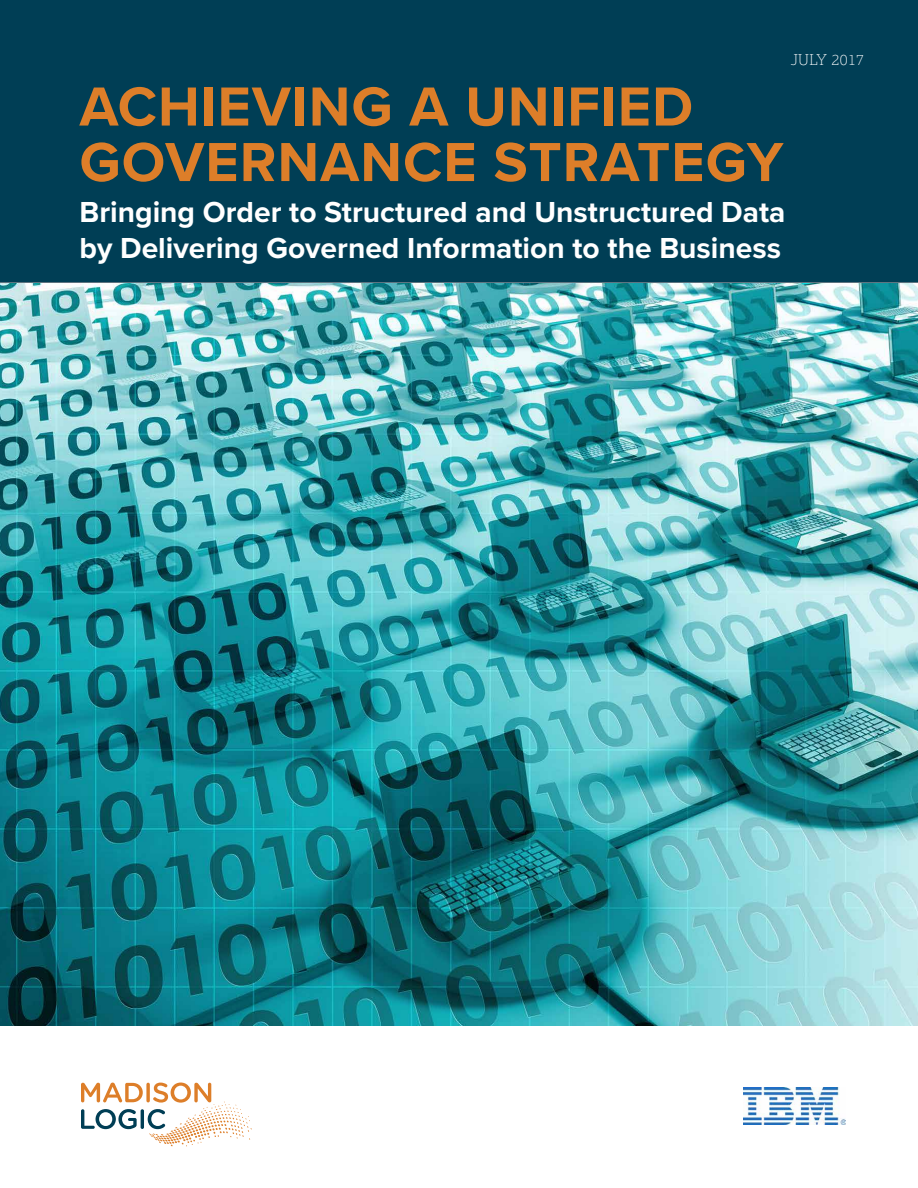
<style>
.page{position:relative;width:918px;height:1188px;background:#fff}
.page>*{position:absolute;margin:0;border:0;box-sizing:border-box;transform-origin:0 0}
.t1{font:700 57px/55.5px "Proxima Nova";letter-spacing:.02em;color:#dd7e29}
.t2{font:700 30px/36px "Proxima Nova";color:#fff}
.t3{font:100 15px "Lexia";letter-spacing:.02em;color:#fff}
</style>
<div class="page">
<img style="left:0;top:283px;width:918px;height:743px">
<svg style="left:81px;top:1083px;width:171px;height:63px"></svg>
<img style="left:744px;top:1087px;width:101px;height:38px">
<div style="left:0;top:0;width:918px;height:282px;background:#003e55"></div>
<p class="t3" style="left:791px;top:50px;width:75px">JULY 2017</p>
<h1 class="t1" style="left:80px;top:81px;width:706px">ACHIEVING A UNIFIED<br>GOVERNANCE STRATEGY</h1>
<p class="t2" style="left:80px;top:195px;width:708px">Bringing Order to Structured and Unstructured Data by Delivering Governed Information to the Business</p>
</div>
